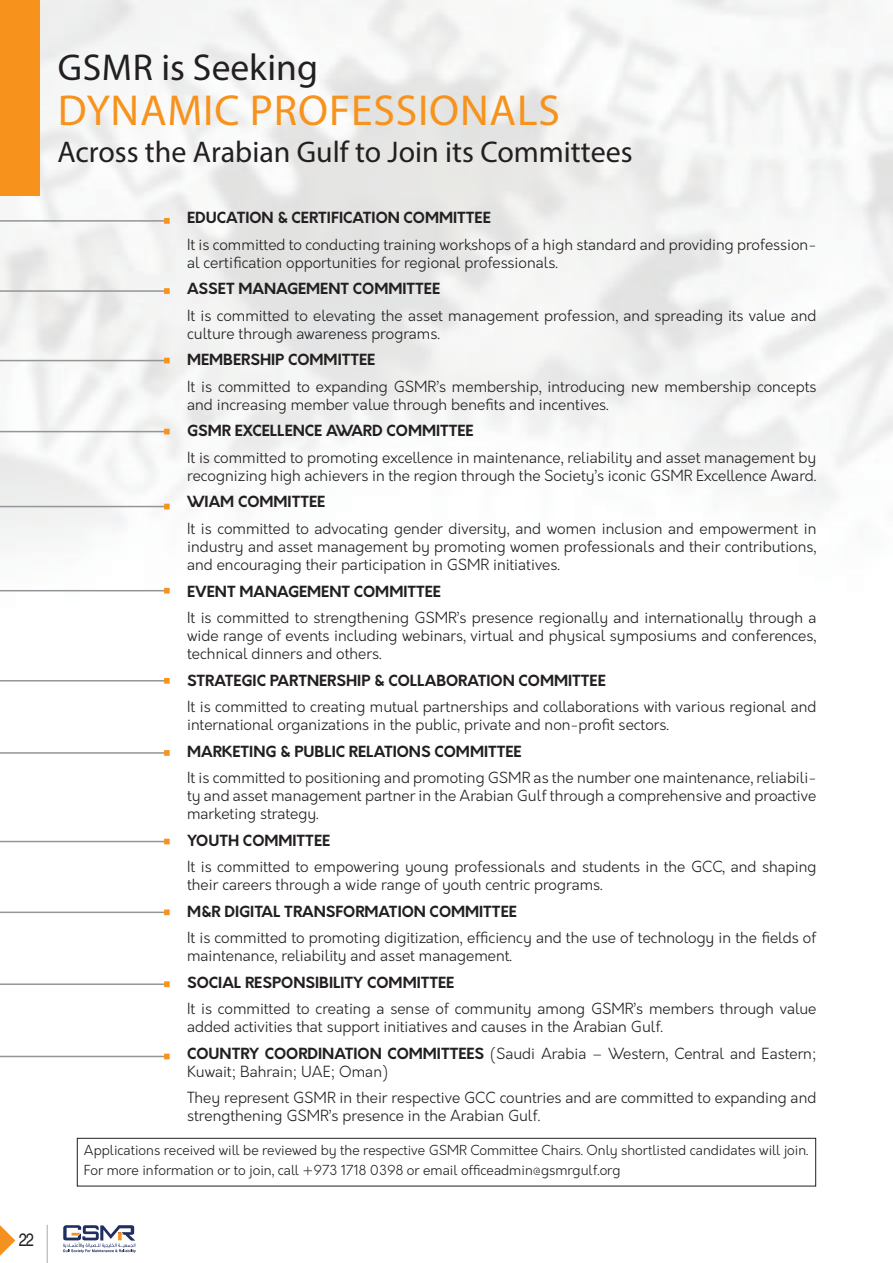
<style>
.page{position:relative;width:893px;height:1263px;background:#fff}
.page>*{position:absolute;margin:0;border:0;box-sizing:border-box;transform-origin:0 0}
.t1{font:43.5px "Myriad Pro";letter-spacing:.02em;color:#f7931d}
.t2{font:37.5px "Myriad Pro";letter-spacing:.005em;color:#231f20}
.t3{font:30px "Myriad Pro";color:#231f20}
.t4{font:condensed 18px "Helvetica CE";color:#231f20}
.t5{font:300 15px/18px "Orkney";color:#231f20}
.t6{font:700 15px "Orkney";color:#231f20}
.t7{font:300 13.5px/20.4px "Orkney";color:#231f20}
.s1{font-weight:700}
</style>
<div class="page">
<svg style="left:63px;top:1225px;width:73px;height:28px"></svg>
<svg style="left:0;top:1225px;width:15px;height:31px"></svg>
<hr style="left:47px;top:1225px;width:1px;height:38px;background:#a8a9ad">
<div style="left:0;top:0;width:40px;height:196px;background:#f7931d"></div>
<hr style="left:0;top:220px;width:166px;height:2px;background:#939598">
<svg style="left:164px;top:218px;width:6px;height:6px"></svg>
<hr style="left:0;top:290px;width:166px;height:2px;background:#939598">
<svg style="left:164px;top:288px;width:6px;height:6px"></svg>
<hr style="left:0;top:360px;width:166px;height:1px;background:#939598">
<svg style="left:164px;top:358px;width:6px;height:5px"></svg>
<hr style="left:0;top:431px;width:166px;height:1px;background:#939598">
<svg style="left:164px;top:429px;width:6px;height:5px"></svg>
<hr style="left:0;top:506px;width:166px;height:1px;background:#939598">
<svg style="left:164px;top:504px;width:6px;height:5px"></svg>
<hr style="left:0;top:590px;width:166px;height:1px;background:#939598">
<svg style="left:164px;top:588px;width:6px;height:6px"></svg>
<hr style="left:0;top:680px;width:166px;height:1px;background:#939598">
<svg style="left:164px;top:678px;width:6px;height:6px"></svg>
<hr style="left:0;top:752px;width:166px;height:2px;background:#939598">
<svg style="left:164px;top:750px;width:6px;height:6px"></svg>
<hr style="left:0;top:841px;width:166px;height:1px;background:#939598">
<svg style="left:164px;top:839px;width:6px;height:5px"></svg>
<hr style="left:0;top:911px;width:166px;height:2px;background:#939598">
<svg style="left:164px;top:909px;width:6px;height:6px"></svg>
<hr style="left:0;top:983px;width:166px;height:2px;background:#939598">
<svg style="left:164px;top:981px;width:6px;height:6px"></svg>
<hr style="left:0;top:1056px;width:166px;height:1px;background:#939598">
<svg style="left:164px;top:1053px;width:6px;height:6px"></svg>
<div style="left:77px;top:1138px;width:739px;height:48px;border:1px solid #231f20"></div>
<p class="t4" style="left:19px;top:1229px;width:17px">22</p>
<h2 class="t2" style="left:58px;top:44px;width:262px">GSMR is Seeking</h2>
<h1 class="t1" style="left:58px;top:83px;width:504px">DYNAMIC PROFESSIONALS</h1>
<h3 class="t3" style="left:57px;top:133px;width:577px">Across the Arabian Gulf to Join its Committees</h3>
<p class="t6" style="left:187px;top:208px;width:305px">EDUCATION &amp; CERTIFICATION COMMITTEE</p>
<p class="t5" style="left:187px;top:236px;width:631px">It is committed to conducting training workshops of a high standard and providing profession&shy;al certification opportunities for regional professionals.</p>
<p class="t6" style="left:187px;top:279px;width:254px">ASSET MANAGEMENT COMMITTEE</p>
<p class="t5" style="left:187px;top:307px;width:631px">It is committed to elevating the asset management profession, and spreading its value and culture through awareness programs.</p>
<p class="t6" style="left:187px;top:350px;width:190px">MEMBERSHIP COMMITTEE</p>
<p class="t5" style="left:187px;top:378px;width:631px">It is committed to expanding GSMR’s membership, introducing new membership concepts and increasing member value through benefits and incentives.</p>
<p class="t6" style="left:187px;top:421px;width:288px">GSMR EXCELLENCE AWARD COMMITTEE</p>
<p class="t5" style="left:187px;top:449px;width:631px">It is committed to promoting excellence in maintenance, reliability and asset management by recognizing high achievers in the region through the Society’s iconic GSMR Excellence Award.</p>
<p class="t6" style="left:187px;top:492px;width:140px">WIAM COMMITTEE</p>
<p class="t5" style="left:187px;top:520px;width:631px;text-align:justify">It is committed to advocating gender diversity, and women inclusion and empowerment in industry and asset management by promoting women professionals and their contributions, and encouraging their participation in GSMR initiatives.</p>
<p class="t6" style="left:187px;top:581px;width:255px">EVENT MANAGEMENT COMMITTEE</p>
<p class="t5" style="left:187px;top:609px;width:631px;text-align:justify">It is committed to strengthening GSMR’s presence regionally and internationally through a wide range of events including webinars, virtual and physical symposiums and conferences, technical dinners and others.</p>
<p class="t6" style="left:187px;top:670px;width:420px">STRATEGIC PARTNERSHIP &amp; COLLABORATION COMMITTEE</p>
<p class="t5" style="left:187px;top:698px;width:631px">It is committed to creating mutual partnerships and collaborations with various regional and international organizations in the public, private and non-profit sectors.</p>
<p class="t6" style="left:187px;top:741px;width:336px">MARKETING &amp; PUBLIC RELATIONS COMMITTEE</p>
<p class="t5" style="left:187px;top:769px;width:631px;text-align:justify">It is committed to positioning and promoting GSMR as the number one maintenance, reliabili&shy;ty and asset management partner in the Arabian Gulf through a comprehensive and proactive marketing strategy.</p>
<p class="t6" style="left:187px;top:830px;width:145px">YOUTH COMMITTEE</p>
<p class="t5" style="left:187px;top:858px;width:631px">It is committed to empowering young professionals and students in the GCC, and shaping their careers through a wide range of youth centric programs.</p>
<p class="t6" style="left:187px;top:901px;width:331px">M&amp;R DIGITAL TRANSFORMATION COMMITTEE</p>
<p class="t5" style="left:187px;top:929px;width:631px">It is committed to promoting digitization, efficiency and the use of technology in the fields of maintenance, reliability and asset management.</p>
<p class="t6" style="left:187px;top:972px;width:269px">SOCIAL RESPONSIBILITY COMMITTEE</p>
<p class="t5" style="left:187px;top:1000px;width:631px">It is committed to creating a sense of community among GSMR’s members through value added activities that support initiatives and causes in the Arabian Gulf.</p>
<p class="t5" style="left:187px;top:1044px;width:631px"><span class="s1">COUNTRY COORDINATION COMMITTEES</span> (Saudi Arabia – Western, Central and Eastern;<br>Kuwait; Bahrain; UAE; Oman)</p>
<p class="t5" style="left:187px;top:1089px;width:631px">They represent GSMR in their respective GCC countries and are committed to expanding and strengthening GSMR’s presence in the Arabian Gulf.</p>
<p class="t7" style="left:84px;top:1140px;width:726px">Applications received will be reviewed by the respective GSMR Committee Chairs. Only shortlisted candidates will join.<br>For more information or to join, call +973 1718 0398 or email officeadmin@gsmrgulf.org</p>
</div>
